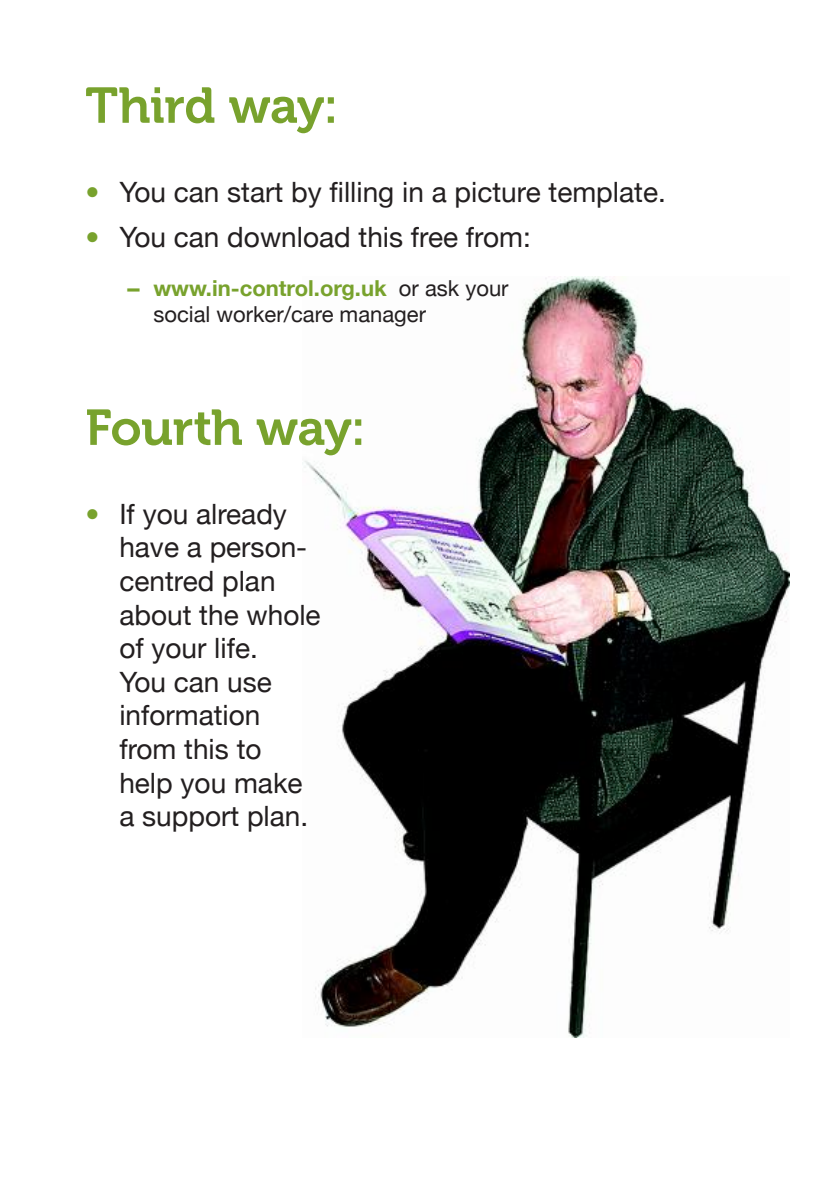
<style>
.page{position:relative;width:839px;height:1190px;background:#fff}
.page>*{position:absolute;margin:0;border:0;box-sizing:border-box;transform-origin:0 0}
.t1{font:50px "Museo 700";letter-spacing:-.01em;color:#78a22d}
.t2{font:28px/33.6px "Helvetica Neue";color:#231f20}
.t3{font:22px/26.4px "Helvetica Neue";color:#231f20}
.s1{color:#78a22d}
.s2{font-family:"Arial";font-weight:700;color:#78a22d}
.s3{font-weight:700;color:#78a22d}
</style>
<div class="page">
<img style="left:304px;top:276px;width:485px;height:761px">
<h1 class="t1" style="left:85px;top:78px;width:255px">Third way:</h1>
<p class="t2" style="left:85px;top:175px;width:582px"><span class="s1">•</span> You can start by filling in a picture template.</p>
<p class="t2" style="left:85px;top:220px;width:447px"><span class="s1">•</span> You can download this free from:</p>
<p class="t3" style="left:153px;top:274px;width:357px;text-indent:-26px"><span class="s2">–</span> <span class="s3">www.in-control.org.uk</span> or ask your social worker/care manager</p>
<h1 class="t1" style="left:85px;top:400px;width:282px">Fourth way:</h1>
<p class="t2" style="left:119px;top:497px;width:203px;text-indent:-34px"><span class="s1">•</span> If you already have a person&shy;centred plan about the whole of your life.<br>You can use information from this to help you make a support plan.</p>
</div>
